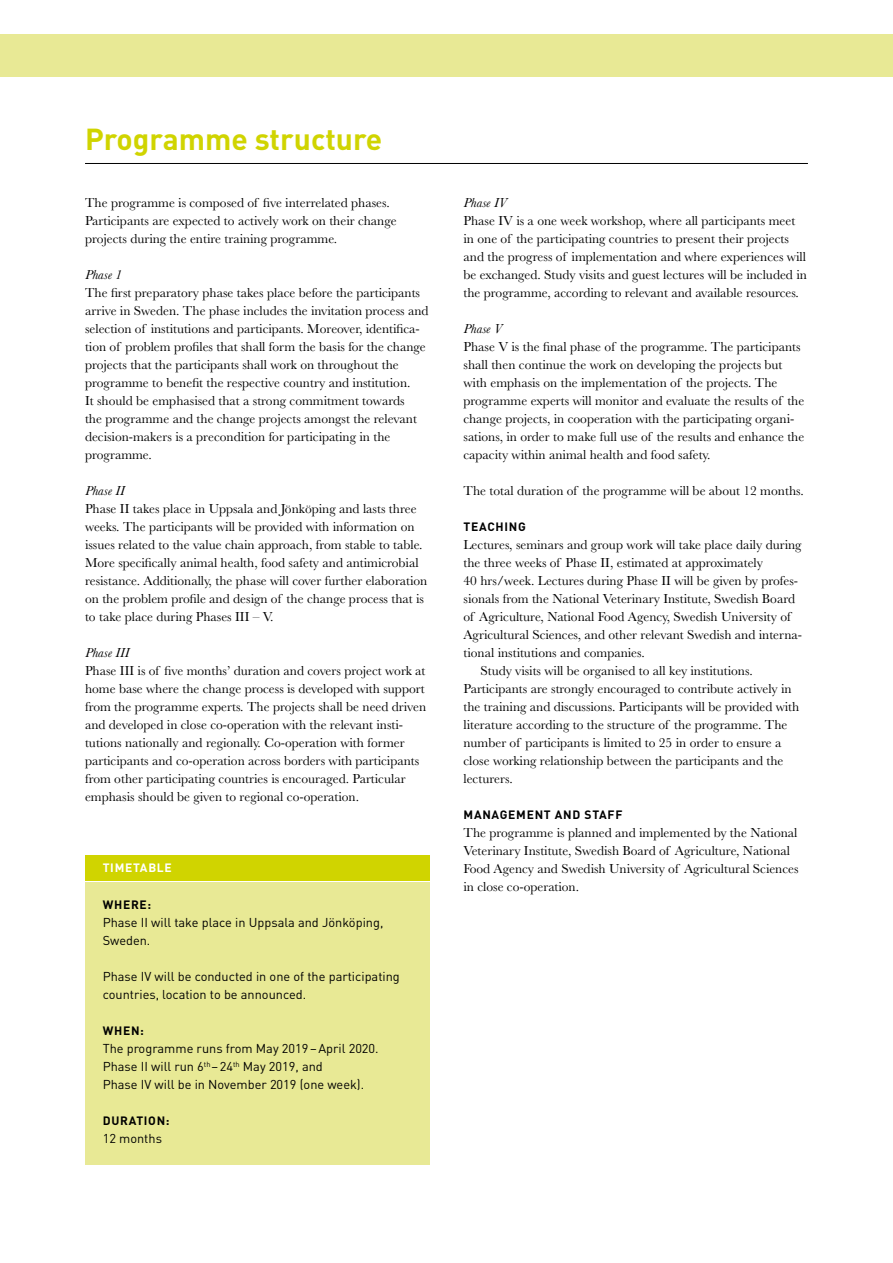
<style>
.page{position:relative;width:893px;height:1263px;background:#fff}
.page>*{position:absolute;margin:0;border:0;box-sizing:border-box;transform-origin:0 0}
.t1{font:700 30px "DIN Pro";color:#d0d400}
.t2{font:13.5px/18px "Baskerville MT Std";color:#000}
.t3{font:italic 13.5px "Baskerville MT Std";color:#000}
.t4{font:12.75px/18px "DIN Pro";color:#000}
.t5{font:700 12px "DIN Pro";letter-spacing:.06em;color:#000}
.t6{font:700 12px "DIN Pro";letter-spacing:.06em;color:#fff}
</style>
<div class="page">
<div style="left:0;top:34px;width:893px;height:43px;background:#e8e995"></div>
<hr style="left:85px;top:163px;width:723px;height:1px;background:#000">
<div style="left:85px;top:882px;width:344px;height:283px;background:#e8e995"></div>
<div style="left:86px;top:855px;width:344px;height:25px;background:#d0d400"></div>
<h1 class="t1" style="left:85px;top:119px;width:299px">Programme structure</h1>
<p class="t2" style="left:85px;top:193px;width:313px">The programme is composed of five interrelated phases.<br>Participants are expected to actively work on their change projects during the entire training programme.</p>
<p class="t3" style="left:85px;top:266px;width:39px">Phase 1</p>
<p class="t2" style="left:85px;top:283px;width:345px">The first preparatory phase takes place before the participants arrive in Sweden. The phase includes the invitation process and selection of institutions and participants. Moreover, identifica&shy;tion of problem profiles that shall form the basis for the change projects that the participants shall work on throughout the programme to benefit the respective country and institution.<br>It should be emphasised that a strong commitment towards<br>the programme and the change projects amongst the relevant decision-makers is a precondition for participating in the programme.</p>
<p class="t3" style="left:85px;top:482px;width:41px">Phase II</p>
<p class="t2" style="left:85px;top:499px;width:344px">Phase II takes place in Uppsala and Jönköping and lasts three weeks. The participants will be provided with information on issues related to the value chain approach, from stable to table.<br>More specifically animal health, food safety and antimicrobial resistance. Additionally, the phase will cover further elaboration on the problem profile and design of the change process that is to take place during Phases III – V.</p>
<p class="t3" style="left:85px;top:644px;width:46px">Phase III</p>
<p class="t2" style="left:85px;top:661px;width:343px">Phase III is of five months’ duration and covers project work at home base where the change process is developed with support from the programme experts. The projects shall be need driven and developed in close co-operation with the relevant insti&shy;tutions nationally and regionally. Co-operation with former participants and co-operation across borders with participants from other participating countries is encouraged. Particular emphasis should be given to regional co-operation.</p>
<p class="t6" style="left:103px;top:859px;width:71px">TIMETABLE</p>
<p class="t5" style="left:103px;top:896px;width:50px">WHERE:</p>
<p class="t4" style="left:103px;top:913px;width:282px">Phase II will take place in Uppsala and Jönköping,<br>Sweden.</p>
<p class="t4" style="left:103px;top:967px;width:299px">Phase IV will be conducted in one of the participating countries, location to be announced.</p>
<p class="t5" style="left:103px;top:1022px;width:43px">WHEN:</p>
<p class="t4" style="left:103px;top:1039px;width:278px">The programme runs from May 2019–April 2020.<br>Phase II will run 6<sup>th</sup>–24<sup>th</sup> May 2019, and<br>Phase IV will be in November 2019 (one week).</p>
<p class="t5" style="left:103px;top:1112px;width:68px">DURATION:</p>
<p class="t4" style="left:103px;top:1129px;width:61px">12 months</p>
<p class="t3" style="left:463px;top:194px;width:44px">Phase IV</p>
<p class="t2" style="left:463px;top:211px;width:345px">Phase IV is a one week workshop, where all participants meet in one of the participating countries to present their projects and the progress of implementation and where experiences will be exchanged. Study visits and guest lectures will be included in the programme, according to relevant and available resources.</p>
<p class="t3" style="left:463px;top:320px;width:40px">Phase V</p>
<p class="t2" style="left:463px;top:337px;width:342px">Phase V is the final phase of the programme. The participants shall then continue the work on developing the projects but with emphasis on the implementation of the projects. The programme experts will monitor and evaluate the results of the change projects, in cooperation with the participating organi&shy;sations, in order to make full use of the results and enhance the capacity within animal health and food safety.</p>
<p class="t2" style="left:463px;top:481px;width:342px">The total duration of the programme will be about 12 months.</p>
<p class="t5" style="left:464px;top:518px;width:64px">TEACHING</p>
<p class="t2" style="left:463px;top:535px;width:340px">Lectures, seminars and group work will take place daily during</p>
<p class="t2" style="left:463px;top:553px;width:301px">the three weeks of Phase II, estimated at approximately</p>
<p class="t2" style="left:463px;top:571px;width:336px">40 hrs/week. Lectures during Phase II will be given by profes-</p>
<p class="t2" style="left:463px;top:589px;width:333px">sionals from the National Veterinary Institute, Swedish Board</p>
<p class="t2" style="left:463px;top:607px;width:329px">of Agriculture, National Food Agency, Swedish University of</p>
<p class="t2" style="left:463px;top:625px;width:340px">Agricultural Sciences, and other relevant Swedish and interna-</p>
<p class="t2" style="left:463px;top:643px;width:183px">tional institutions and companies.</p>
<p class="t2" style="left:480px;top:661px;width:274px">Study visits will be organised to all key institutions.</p>
<p class="t2" style="left:463px;top:679px;width:330px">Participants are strongly encouraged to contribute actively in</p>
<p class="t2" style="left:463px;top:697px;width:337px">the training and discussions. Participants will be provided with</p>
<p class="t2" style="left:463px;top:715px;width:325px">literature according to the structure of the programme. The</p>
<p class="t2" style="left:463px;top:733px;width:320px">number of participants is limited to 25 in order to ensure a</p>
<p class="t2" style="left:463px;top:751px;width:321px">close working relationship between the participants and the</p>
<p class="t2" style="left:463px;top:769px;width:51px">lecturers.</p>
<p class="t5" style="left:464px;top:806px;width:160px">MANAGEMENT AND STAFF</p>
<p class="t2" style="left:463px;top:823px;width:337px">The programme is planned and implemented by the National Veterinary Institute, Swedish Board of Agriculture, National Food Agency and Swedish University of Agricultural Sciences in close co-operation.</p>
</div>
